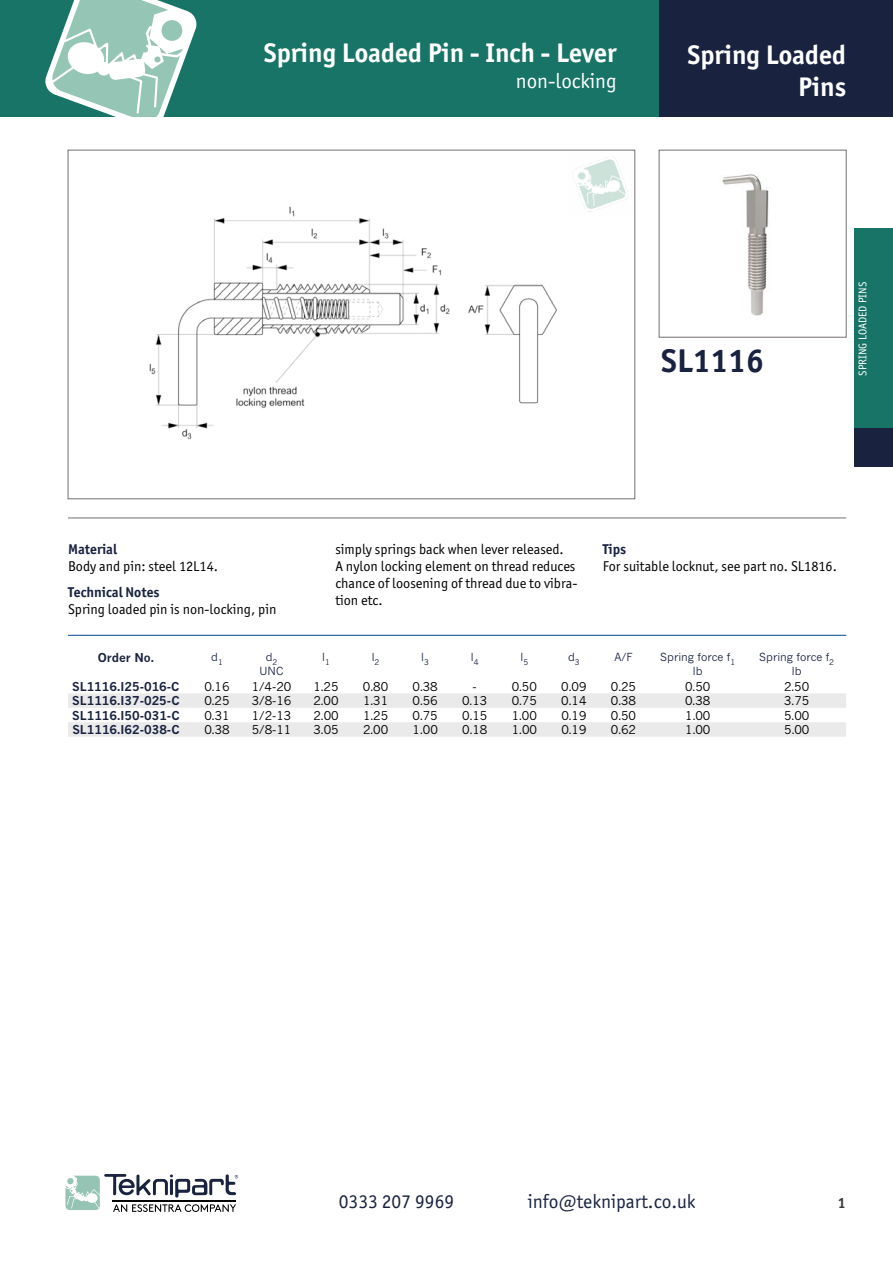
<style>
.page{position:relative;width:893px;height:1263px;background:#fff}
.page>*{position:absolute;margin:0;border:0;box-sizing:border-box;transform-origin:0 0}
.t1{font:700 33px "Officina Sans ITC Pro";color:#192340}
.t2{font:700 27px/32.4px "Officina Sans ITC Pro";color:#fff;text-align:right}
.t3{font:21px "Officina Sans ITC Pro";color:#fff}
.t4{font:19.5px "Officina Sans ITC Pro";color:#192340}
.t5{font:700 15px "Officina Sans ITC Pro";color:#3c3c3b}
.t6{font:14.25px/17.1px "Officina Sans ITC Pro";color:#000}
.t7{font:700 14.25px "Officina Sans ITC Pro";color:#192340}
.t8{font:12px "News Gothic MT Pro";color:#000}
.t9{font:700 12px "News Gothic MT Pro";color:#192340}
.t10{font:11.25px "Officina Sans ITC Pro";color:#fff}
.t11{font:11.1px/13.2px "News Gothic MT Pro";color:#192340;text-align:center}
</style>
<div class="page">
<div style="left:0;top:0;width:659px;height:116px;background:#177466"></div>
<svg style="left:45px;top:0;width:152px;height:116px"></svg>
<div style="left:659px;top:0;width:234px;height:116px;background:#192340"></div>
<div style="left:855px;top:228px;width:38px;height:200px;background:#177466"></div>
<div style="left:855px;top:428px;width:38px;height:38px;background:#192340"></div>
<svg style="left:68px;top:693px;width:778px;height:44px"></svg>
<img style="left:149px;top:206px;width:408px;height:234px">
<img style="left:572px;top:157px;width:57px;height:55px">
<div style="left:659px;top:150px;width:187px;height:187px;border:1px solid #746f70"></div>
<img style="left:722px;top:174px;width:47px;height:142px">
<svg style="left:65px;top:1174px;width:173px;height:38px"></svg>
<hr style="left:68px;top:518px;width:778px;height:1px;background:#746f70">
<hr style="left:68px;top:635px;width:778px;height:1px;background:#00488d">
<h2 class="t2" style="left:264px;top:36px;width:354px">Spring Loaded Pin - Inch - Lever</h2>
<h3 class="t3" style="left:516px;top:69px;width:102px">non-locking</h3>
<h2 class="t2" style="left:688px;top:38px;width:160px">Spring Loaded<br>Pins</h2>
<h1 class="t1" style="left:661px;top:340px;width:104px">SL1116</h1>
<p class="t10" style="left:856px;top:376px;width:95px;rotate:-90deg">SPRING LOADED PINS</p>
<p class="t7" style="left:68px;top:540px;width:51px">Material</p>
<p class="t6" style="left:68px;top:558px;width:152px">Body and pin: steel 12L14.</p>
<p class="t7" style="left:68px;top:583px;width:93px">Technical Notes</p>
<p class="t6" style="left:68px;top:600px;width:210px">Spring loaded pin is non-locking, pin</p>
<p class="t6" style="left:335px;top:541px;width:242px">simply springs back when lever released.<br>A nylon locking element on thread reduces chance of loosening of thread due to vibra&shy;tion etc.</p>
<p class="t7" style="left:603px;top:540px;width:25px">Tips</p>
<p class="t6" style="left:603px;top:558px;width:236px">For suitable locknut, see part no. SL1816.</p>
<p class="t9" style="left:98px;top:650px;width:58px">Order No.</p>
<p class="t11" style="left:211px;top:650px;width:13px">d<sub>1</sub></p>
<p class="t11" style="left:260px;top:650px;width:25px">d<sub>2<br></sub>UNC</p>
<p class="t11" style="left:322px;top:650px;width:9px">l<sub>1</sub></p>
<p class="t11" style="left:372px;top:650px;width:9px">l<sub>2</sub></p>
<p class="t11" style="left:421px;top:650px;width:9px">l<sub>3</sub></p>
<p class="t11" style="left:471px;top:650px;width:9px">l<sub>4</sub></p>
<p class="t11" style="left:520px;top:650px;width:9px">l<sub>5</sub></p>
<p class="t11" style="left:568px;top:650px;width:13px">d<sub>3</sub></p>
<p class="t11" style="left:614px;top:650px;width:20px">A/F</p>
<p class="t11" style="left:660px;top:650px;width:76px">Spring force f<sub>1 </sub>lb</p>
<p class="t11" style="left:759px;top:650px;width:76px">Spring force f<sub>2 </sub>lb</p>
<p class="t9" style="left:72px;top:679px;width:109px">SL1116.I25-016-C</p>
<p class="t8" style="left:204px;top:679px;width:27px">0.16</p>
<p class="t8" style="left:252px;top:679px;width:41px">1/4-20</p>
<p class="t8" style="left:313px;top:679px;width:27px">1.25</p>
<p class="t8" style="left:363px;top:679px;width:27px">0.80</p>
<p class="t8" style="left:413px;top:679px;width:27px">0.38</p>
<p class="t8" style="left:473px;top:679px;width:6px">-</p>
<p class="t8" style="left:512px;top:679px;width:27px">0.50</p>
<p class="t8" style="left:561px;top:679px;width:27px">0.09</p>
<p class="t8" style="left:611px;top:679px;width:27px">0.25</p>
<p class="t8" style="left:685px;top:679px;width:27px">0.50</p>
<p class="t8" style="left:784px;top:679px;width:27px">2.50</p>
<p class="t9" style="left:72px;top:693px;width:109px">SL1116.I37-025-C</p>
<p class="t8" style="left:204px;top:693px;width:27px">0.25</p>
<p class="t8" style="left:252px;top:693px;width:41px">3/8-16</p>
<p class="t8" style="left:313px;top:693px;width:27px">2.00</p>
<p class="t8" style="left:363px;top:693px;width:27px">1.31</p>
<p class="t8" style="left:413px;top:693px;width:27px">0.56</p>
<p class="t8" style="left:462px;top:693px;width:27px">0.13</p>
<p class="t8" style="left:512px;top:693px;width:27px">0.75</p>
<p class="t8" style="left:561px;top:693px;width:27px">0.14</p>
<p class="t8" style="left:611px;top:693px;width:27px">0.38</p>
<p class="t8" style="left:685px;top:693px;width:27px">0.38</p>
<p class="t8" style="left:784px;top:693px;width:27px">3.75</p>
<p class="t9" style="left:72px;top:708px;width:109px">SL1116.I50-031-C</p>
<p class="t8" style="left:204px;top:708px;width:27px">0.31</p>
<p class="t8" style="left:252px;top:708px;width:41px">1/2-13</p>
<p class="t8" style="left:313px;top:708px;width:27px">2.00</p>
<p class="t8" style="left:363px;top:708px;width:27px">1.25</p>
<p class="t8" style="left:413px;top:708px;width:27px">0.75</p>
<p class="t8" style="left:462px;top:708px;width:27px">0.15</p>
<p class="t8" style="left:512px;top:708px;width:27px">1.00</p>
<p class="t8" style="left:561px;top:708px;width:27px">0.19</p>
<p class="t8" style="left:611px;top:708px;width:27px">0.50</p>
<p class="t8" style="left:685px;top:708px;width:27px">1.00</p>
<p class="t8" style="left:784px;top:708px;width:27px">5.00</p>
<p class="t9" style="left:72px;top:722px;width:109px">SL1116.I62-038-C</p>
<p class="t8" style="left:204px;top:722px;width:27px">0.38</p>
<p class="t8" style="left:252px;top:722px;width:41px">5/8-11</p>
<p class="t8" style="left:313px;top:722px;width:27px">3.05</p>
<p class="t8" style="left:363px;top:722px;width:27px">2.00</p>
<p class="t8" style="left:413px;top:722px;width:27px">1.00</p>
<p class="t8" style="left:462px;top:722px;width:27px">0.18</p>
<p class="t8" style="left:512px;top:722px;width:27px">1.00</p>
<p class="t8" style="left:561px;top:722px;width:27px">0.19</p>
<p class="t8" style="left:611px;top:722px;width:27px">0.62</p>
<p class="t8" style="left:685px;top:722px;width:27px">1.00</p>
<p class="t8" style="left:784px;top:722px;width:27px">5.00</p>
<h3 class="t4" style="left:339px;top:1189px;width:117px">0333 207 9969</h3>
<h3 class="t4" style="left:528px;top:1189px;width:169px">info@teknipart.co.uk</h3>
<p class="t5" style="left:838px;top:1193px;width:10px">1</p>
</div>
